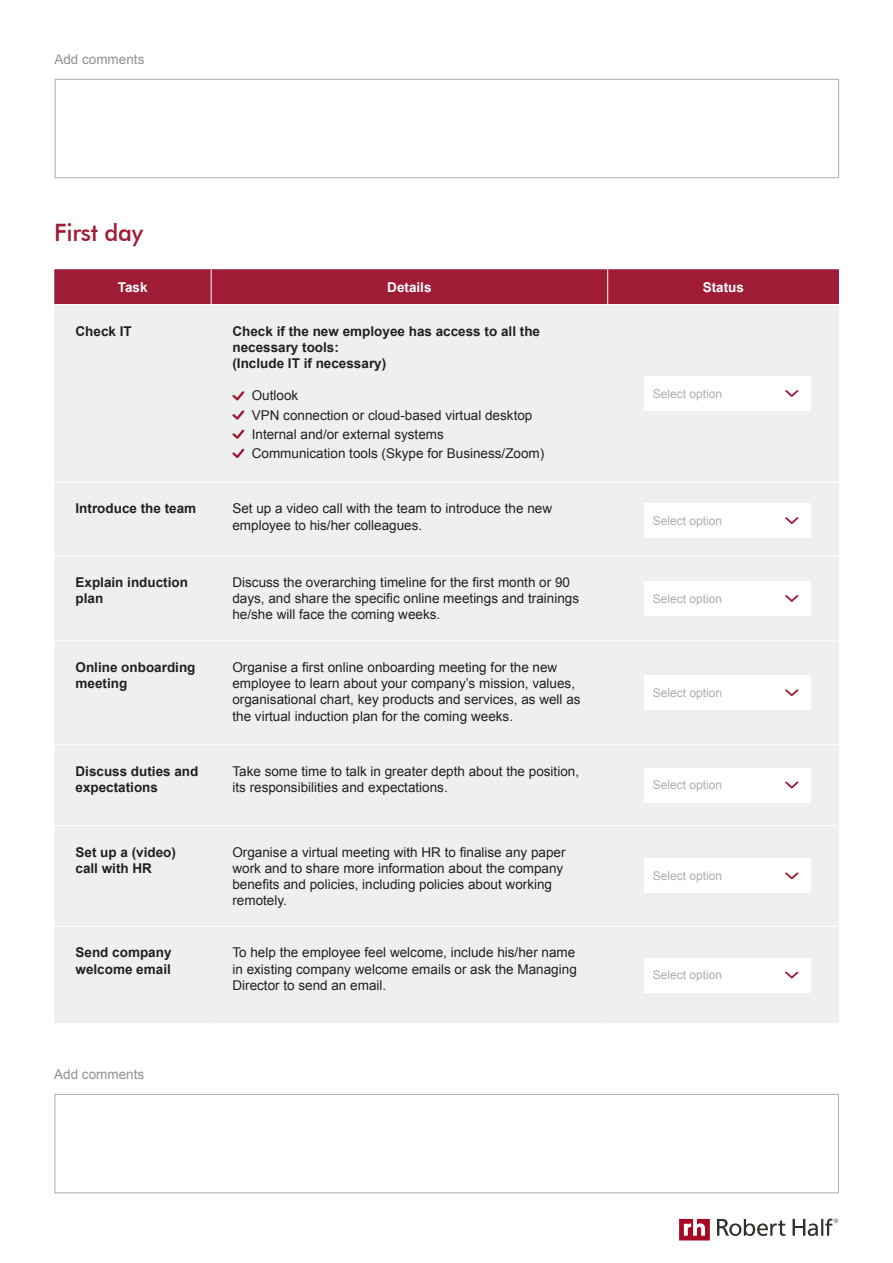
<style>
.page{position:relative;width:893px;height:1263px;background:#fff}
.page>*{position:absolute;margin:0;border:0;box-sizing:border-box;transform-origin:0 0}
.t1{font:500 24px "Futura BT";letter-spacing:-.015em;color:#9f1c35}
.t2{font:13.5px/16.2px "Arial";color:#231f20}
.t3{font:700 13.5px/16.2px "Arial";color:#231f20}
.t4{font:700 13.5px "Arial";color:#fff}
.t5{font:12px "Arial";color:#adadb2}
</style>
<div class="page">
<div style="left:54px;top:269px;width:785px;height:35px;background:#9f1c35"></div>
<div style="left:54px;top:305px;width:785px;height:718px;background:#eef0f0"></div>
<hr style="left:211px;top:269px;width:1px;height:35px;background:#fff">
<hr style="left:607px;top:269px;width:1px;height:35px;background:#fff">
<hr style="left:54px;top:482px;width:157px;height:1px;background:#fff">
<hr style="left:211px;top:482px;width:397px;height:1px;background:#fff">
<hr style="left:608px;top:482px;width:231px;height:1px;background:#fff">
<hr style="left:54px;top:556px;width:157px;height:1px;background:#fff">
<hr style="left:211px;top:556px;width:397px;height:1px;background:#fff">
<hr style="left:608px;top:556px;width:231px;height:1px;background:#fff">
<hr style="left:54px;top:640px;width:157px;height:1px;background:#fff">
<hr style="left:211px;top:640px;width:397px;height:1px;background:#fff">
<hr style="left:608px;top:640px;width:231px;height:1px;background:#fff">
<hr style="left:54px;top:744px;width:157px;height:1px;background:#fff">
<hr style="left:211px;top:744px;width:397px;height:1px;background:#fff">
<hr style="left:608px;top:744px;width:231px;height:1px;background:#fff">
<hr style="left:54px;top:825px;width:157px;height:1px;background:#fff">
<hr style="left:211px;top:825px;width:397px;height:1px;background:#fff">
<hr style="left:608px;top:825px;width:231px;height:1px;background:#fff">
<hr style="left:54px;top:926px;width:157px;height:1px;background:#fff">
<hr style="left:211px;top:926px;width:397px;height:1px;background:#fff">
<hr style="left:608px;top:926px;width:231px;height:1px;background:#fff">
<svg style="left:232px;top:391px;width:12px;height:10px"></svg>
<svg style="left:232px;top:410px;width:12px;height:10px"></svg>
<svg style="left:232px;top:429px;width:12px;height:10px"></svg>
<svg style="left:232px;top:449px;width:12px;height:9px"></svg>
<div style="left:644px;top:376px;width:167px;height:34px;background:#fff"></div>
<svg style="left:785px;top:390px;width:13px;height:7px"></svg>
<div style="left:644px;top:504px;width:167px;height:34px;background:#fff"></div>
<svg style="left:785px;top:517px;width:13px;height:7px"></svg>
<div style="left:644px;top:581px;width:167px;height:34px;background:#fff"></div>
<svg style="left:785px;top:595px;width:13px;height:7px"></svg>
<div style="left:644px;top:676px;width:167px;height:34px;background:#fff"></div>
<svg style="left:785px;top:689px;width:13px;height:7px"></svg>
<div style="left:644px;top:768px;width:167px;height:34px;background:#fff"></div>
<svg style="left:785px;top:781px;width:13px;height:7px"></svg>
<div style="left:644px;top:859px;width:167px;height:34px;background:#fff"></div>
<svg style="left:785px;top:872px;width:13px;height:7px"></svg>
<div style="left:644px;top:958px;width:167px;height:34px;background:#fff"></div>
<svg style="left:785px;top:971px;width:13px;height:7px"></svg>
<svg style="left:679px;top:1219px;width:31px;height:21px"></svg>
<svg style="left:717px;top:1219px;width:68px;height:17px"></svg>
<svg style="left:793px;top:1219px;width:45px;height:17px"></svg>
<div style="left:55px;top:79px;width:784px;height:99px;border:1px solid #adadb2"></div>
<div style="left:55px;top:1094px;width:784px;height:99px;border:1px solid #adadb2"></div>
<p class="t2" style="left:54px;top:51px;width:92px">Add comments</p>
<h1 class="t1" style="left:54px;top:218px;width:90px">First day</h1>
<p class="t4" style="left:118px;top:278px;width:31px">Task</p>
<p class="t4" style="left:387px;top:278px;width:46px">Details</p>
<p class="t4" style="left:703px;top:278px;width:43px">Status</p>
<p class="t3" style="left:76px;top:323px;width:58px">Check IT</p>
<p class="t3" style="left:232px;top:323px;width:309px">Check if the new employee has access to all the necessary tools:<br>(Include IT if necessary)</p>
<p class="t2" style="left:252px;top:386px;width:294px;line-height:19.2px">Outlook<br>VPN connection or cloud-based virtual desktop Internal and/or external systems<br>Communication tools (Skype for Business/Zoom)</p>
<p class="t5" style="left:653px;top:386px;width:71px">Select option</p>
<p class="t3" style="left:76px;top:501px;width:122px">Introduce the team</p>
<p class="t2" style="left:232px;top:501px;width:321px">Set up a video call with the team to introduce the new employee to his/her colleagues.</p>
<p class="t3" style="left:76px;top:575px;width:114px">Explain induction plan</p>
<p class="t2" style="left:232px;top:574px;width:348px">Discuss the overarching timeline for the first month or 90 days, and share the specific online meetings and trainings he/she will face the coming weeks.</p>
<p class="t3" style="left:76px;top:659px;width:122px">Online onboarding meeting</p>
<p class="t2" style="left:232px;top:659px;width:350px">Organise a first online onboarding meeting for the new employee to learn about your company’s mission, values, organisational chart, key products and services, as well as the virtual induction plan for the coming weeks.</p>
<p class="t3" style="left:76px;top:763px;width:124px">Discuss duties and expectations</p>
<p class="t2" style="left:232px;top:763px;width:348px">Take some time to talk in greater depth about the position, its responsibilities and expectations.</p>
<p class="t3" style="left:76px;top:844px;width:102px">Set up a (video) call with HR</p>
<p class="t2" style="left:232px;top:844px;width:335px">Organise a virtual meeting with HR to finalise any paper work and to share more information about the company benefits and policies, including policies about working remotely.</p>
<p class="t3" style="left:76px;top:945px;width:98px">Send company welcome email</p>
<p class="t2" style="left:232px;top:945px;width:346px;text-align:justify">To help the employee feel welcome, include his/her name in existing company welcome emails or ask the Managing Director to send an email.</p>
<p class="t2" style="left:54px;top:1066px;width:92px">Add comments</p>
<p class="t5" style="left:653px;top:513px;width:71px">Select option</p>
<p class="t5" style="left:653px;top:591px;width:71px">Select option</p>
<p class="t5" style="left:653px;top:685px;width:71px">Select option</p>
<p class="t5" style="left:653px;top:777px;width:71px">Select option</p>
<p class="t5" style="left:653px;top:868px;width:71px">Select option</p>
<p class="t5" style="left:653px;top:967px;width:71px">Select option</p>
</div>
